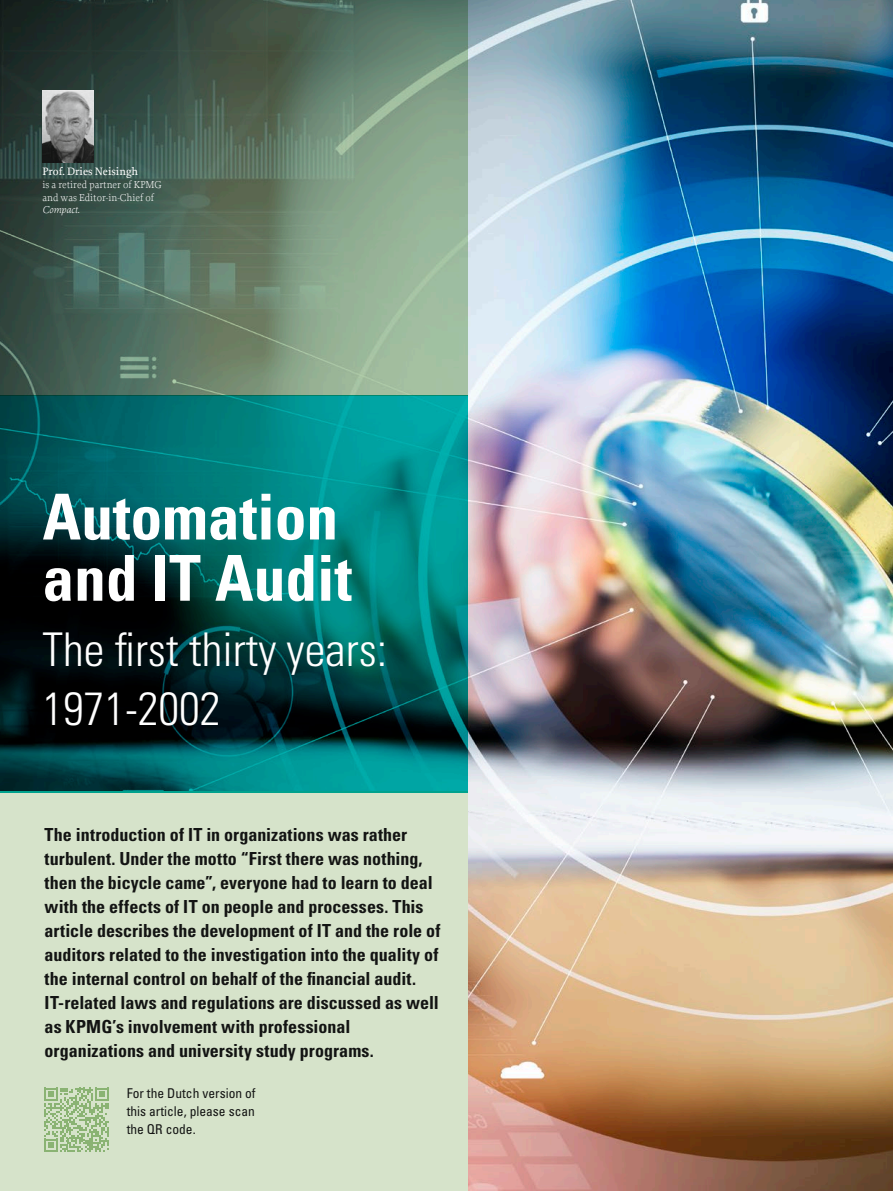
<style>
.page{position:relative;width:893px;height:1191px;background:#fff}
.page>*{position:absolute;margin:0;border:0;box-sizing:border-box;transform-origin:0 0}
.Hoofdstukkop{font:700 condensed 63.3px/61.2px "Univers LT Std";color:#fff}
.HoofdstukOnderkop{font:300 condensed 46.5px/59.1px "Univers LT Std";color:#fff}
.Uitgelicht-Intro-Alinea-Eerste{font:700 condensed 18px/24px "Univers LT Std";color:#131413}
.Bijschrift{font:condensed 13.5px/18px "Univers LT Std";color:#131413;text-align:justify}
.CV-Naam{font:500 11.25px "Proforma";color:#fff}
.CV{font:300 10.5px/12.6px "Proforma";color:#fff}
.s1{font-style:italic}
</style>
<div class="page">
<img style="left:468px;top:0;width:425px;height:1191px">
<svg style="left:0;top:0;width:468px;height:395px;background:#5d7665"></svg>
<div style="left:0;top:791px;width:468px;height:400px;background:#d6e3ca"></div>
<svg style="left:0;top:395px;width:468px;height:397px;background:#005758"></svg>
<img style="left:43px;top:90px;width:51px;height:72px">
<svg style="left:44px;top:1087px;width:65px;height:65px"></svg>
<p class="CV-Naam" style="left:43px;top:165px;width:97px">Prof. Dries Neisingh</p>
<p class="CV" style="left:43px;top:178px;width:121px">is a retired partner of KPMG and was Editor-in-Chief of<br><span class="s1">Compact</span>.</p>
<p class="Hoofdstukkop" style="left:43px;top:486px;width:311px">Automation and IT Audit</p>
<p class="HoofdstukOnderkop" style="left:43px;top:619px;width:346px">The first thirty years:<br>1971-2002</p>
<p class="Uitgelicht-Intro-Alinea-Eerste" style="left:45px;top:822px;width:397px">The introduction of IT in organizations was rather turbulent. Under the motto “First there was nothing, then the bicycle came”, everyone had to learn to deal with the effects of IT on people and processes. This article describes the development of IT and the role of auditors related to the investigation into the quality of the internal control on behalf of the financial audit.<br>IT-related laws and regulations are discussed as well as KPMG’s involvement with professional organizations and university study programs.</p>
<p class="Bijschrift" style="left:127px;top:1083px;width:130px">For the Dutch version of this article, please scan the QR code.</p>
</div>
